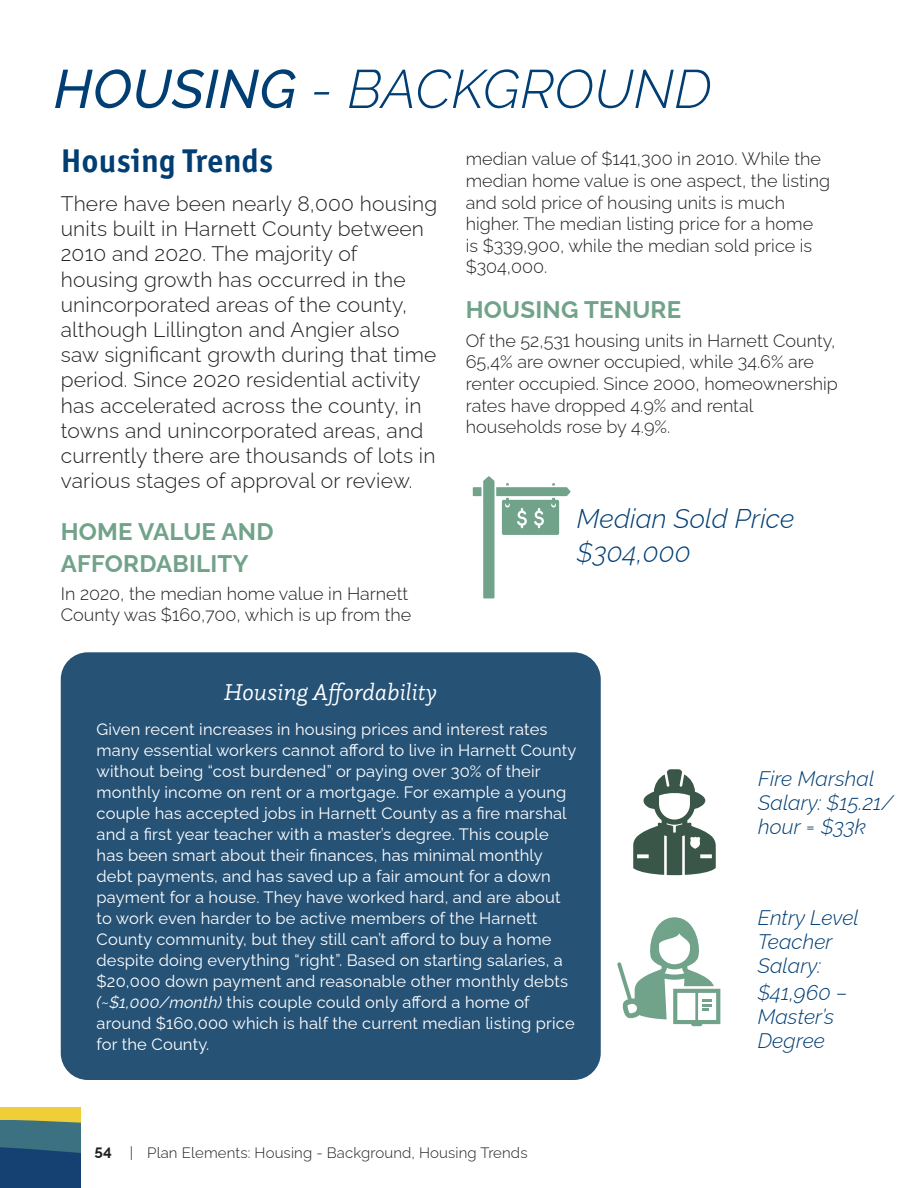
<style>
.page{position:relative;width:918px;height:1188px;background:#fff}
.page>*{position:absolute;margin:0;border:0;box-sizing:border-box;transform-origin:0 0}
.Section_Title{font:italic 300 54px "Raleway";letter-spacing:.01em;color:#003e74}
.t1{font:700 33px "Officina Sans ITC Pro";letter-spacing:.01em;color:#003e74}
.Medium_Figure{font:italic 300 27px "Raleway";letter-spacing:.005em;color:#003e74}
.Section_Header_2{font:700 24px/31.5px "Raleway";letter-spacing:.01em;color:#71a28a}
.Color_Box_Header{font:italic 300 24px "Questa Slab";color:#fff}
.Body_Text{font:300 21px/25.2px "Raleway";letter-spacing:.01em;color:#231f20}
.Smaller_Figure{font:italic 300 21px/24px "Raleway";letter-spacing:.005em;color:#003e74}
.Body_Text_12_PT{font:300 18px/21.6px "Raleway";color:#231f20}
.Color_Box_Left_Body{font:16.5px/21px "Raleway";letter-spacing:.01em;color:#fff}
.t2{font:300 15px "Raleway";letter-spacing:.01em;color:#231f20}
.s1{font-weight:500}
.s2{font-style:italic}
.s3{font-weight:700}
</style>
<div class="page">
<svg style="left:0;top:1107px;width:81px;height:81px;background:#476a6d"></svg>
<div style="left:61px;top:652px;width:540px;height:428px;background:#265276;border-radius:27px"></div>
<svg style="left:473px;top:476px;width:98px;height:122px"></svg>
<svg style="left:617px;top:917px;width:103px;height:109px"></svg>
<svg style="left:633px;top:769px;width:83px;height:106px"></svg>
<p class="Section_Title" style="left:54px;top:46px;width:659px"><span class="s1">HOUSING</span> - BACKGROUND</p>
<p class="t1" style="left:61px;top:141px;width:214px">Housing Trends</p>
<p class="Body_Text" style="left:61px;top:189px;width:378px">There have been nearly 8,000 housing units built in Harnett County between 2010 and 2020. The majority of housing growth has occurred in the unincorporated areas of the county, although Lillington and Angier also saw significant growth during that time period. Since 2020 residential activity has accelerated across the county, in towns and unincorporated areas, and currently there are thousands of lots in various stages of approval or review.</p>
<p class="Section_Header_2" style="left:61px;top:514px;width:214px">HOME VALUE AND<br>AFFORDABILITY</p>
<p class="Body_Text_12_PT" style="left:61px;top:581px;width:352px">In 2020, the median home value in Harnett<br>County was $160,700, which is up from the</p>
<p class="Body_Text_12_PT" style="left:466px;top:146px;width:366px">median value of $141,300 in 2010. While the median home value is one aspect, the listing and sold price of housing units is much higher. The median listing price for a home<br>is $339,900, while the median sold price is $304,000.</p>
<p class="Section_Header_2" style="left:466px;top:292px;width:217px">HOUSING TENURE</p>
<p class="Body_Text_12_PT" style="left:466px;top:328px;width:374px">Of the 52,531 housing units in Harnett County, 65,4% are owner occupied, while 34.6% are renter occupied. Since 2000, homeownership rates have dropped 4.9% and rental households rose by 4.9%.</p>
<p class="Medium_Figure" style="left:577px;top:497px;width:219px">Median Sold Price</p>
<p class="Medium_Figure" style="left:577px;top:531px;width:115px">$304,000</p>
<p class="Color_Box_Header" style="left:224px;top:677px;width:215px">Housing Affordability</p>
<p class="Color_Box_Left_Body" style="left:97px;top:717px;width:482px">Given recent increases in housing prices and interest rates many essential workers cannot afford to live in Harnett County without being “cost burdened” or paying over 30% of their monthly income on rent or a mortgage. For example a young couple has accepted jobs in Harnett County as a fire marshal and a first year teacher with a master’s degree. This couple has been smart about their finances, has minimal monthly debt payments, and has saved up a fair amount for a down payment for a house. They have worked hard, and are about to work even harder to be active members of the Harnett County community, but they still can’t afford to buy a home despite doing everything “right”. Based on starting salaries, a $20,000 down payment and reasonable other monthly debts <span class="s2">(~$1,000/month)</span> this couple could only afford a home of around $160,000 which is half the current median listing price for the County.</p>
<p class="t2" style="left:94px;top:1141px;width:435px"><span class="s3">54</span> | Plan Elements: Housing - Background, Housing Trends</p>
<p class="Smaller_Figure" style="left:758px;top:765px;width:137px">Fire Marshal<br>Salary: $15.21/ hour = $33k</p>
<p class="Smaller_Figure" style="left:758px;top:903px;width:103px">Entry Level<br>Teacher<br>Salary:</p>
<p class="Smaller_Figure" style="left:758px;top:978px;width:91px">$41,960 –<br>Master’s<br>Degree</p>
</div>
